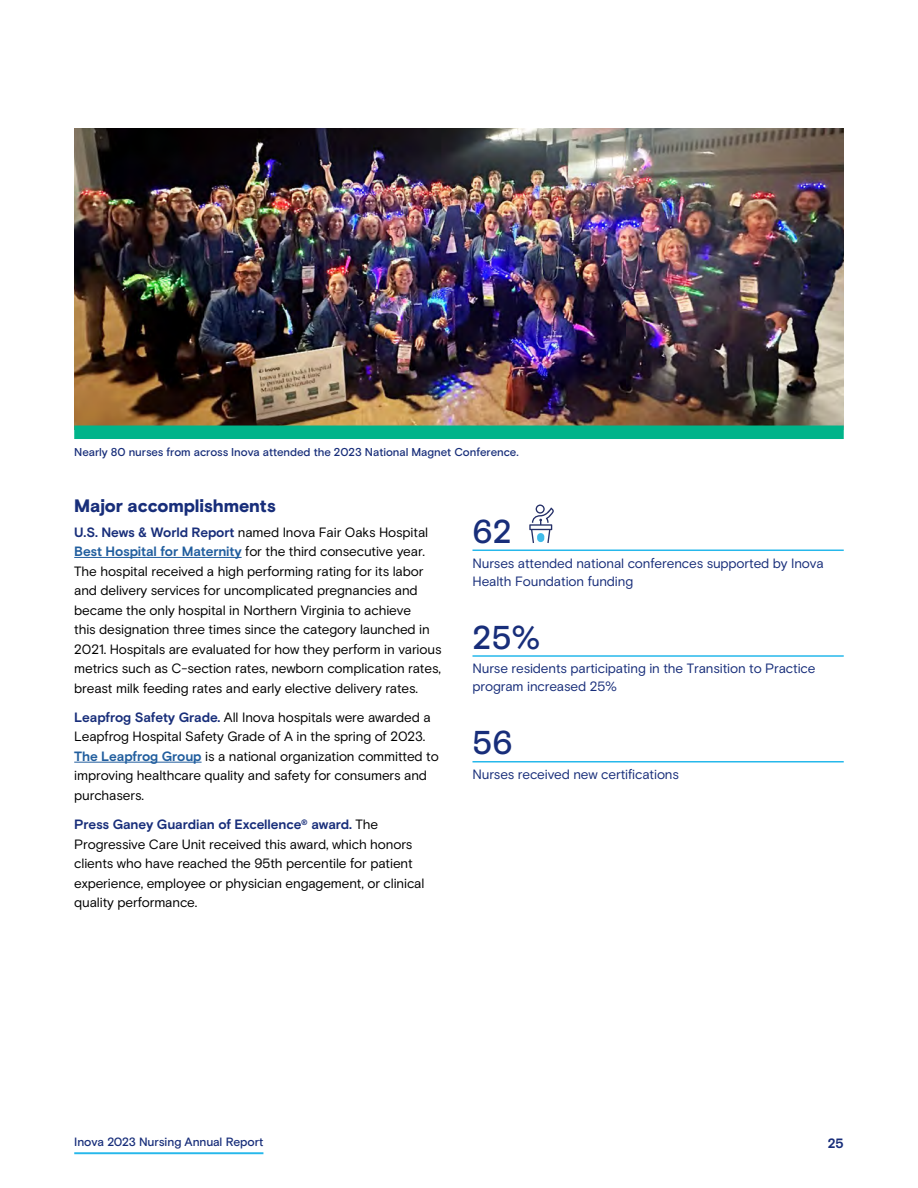
<style>
.page{position:relative;width:918px;height:1188px;background:#fff}
.page>*{position:absolute;margin:0;border:0;box-sizing:border-box;transform-origin:0 0}
.t1{font:500 33px "Basis Grotesque Pro";color:#182e7a}
.t2{font:900 18px "Basis Grotesque Pro";letter-spacing:-.01em;color:#182e7a}
.t3{font:13.5px/19.5px "Basis Grotesque Pro";letter-spacing:-.01em;color:#000}
.t4{font:13.5px/18px "Basis Grotesque Pro";letter-spacing:-.01em;color:#182e7a}
.t5{font:700 13.5px "Basis Grotesque Pro";color:#182e7a}
.t6{font:500 12px "Basis Grotesque Pro";letter-spacing:-.005em;color:#182e7a}
.t7{font:500 11.4px "Basis Grotesque Pro";letter-spacing:-.005em;color:#182e7a}
.s1{font-weight:700;color:#182e7a}
.s2{font-weight:700;color:#215e9e}
</style>
<div class="page">
<hr style="left:74px;top:1152px;width:189px;height:2px;background:#26b8eb">
<img style="left:74px;top:128px;width:770px;height:298px">
<div style="left:74px;top:426px;width:770px;height:13px;background:#00b48a"></div>
<hr style="left:74px;top:557px;width:168px;height:1px;background:#215e9e">
<hr style="left:74px;top:762px;width:128px;height:1px;background:#215e9e">
<svg style="left:529px;top:505px;width:25px;height:38px"></svg>
<div style="left:537px;top:533px;width:7px;height:9px;background:#3fbbe9;border-radius:4px"></div>
<hr style="left:472px;top:550px;width:372px;height:1px;background:#26b8eb">
<hr style="left:472px;top:655px;width:372px;height:2px;background:#26b8eb">
<hr style="left:472px;top:761px;width:372px;height:2px;background:#26b8eb">
<p class="t7" style="left:74px;top:446px;width:446px">Nearly 80 nurses from across Inova attended the 2023 National Magnet Conference.</p>
<h2 class="t2" style="left:74px;top:495px;width:203px">Major accomplishments</h2>
<p class="t3" style="left:74px;top:523px;width:369px"><span class="s1">U.S. News &amp; World Report</span> named Inova Fair Oaks Hospital <span class="s2">Best Hospital for Maternity</span> for the third consecutive year.<br>The hospital received a high performing rating for its labor and delivery services for uncomplicated pregnancies and became the only hospital in Northern Virginia to achieve<br>this designation three times since the category launched in 2021. Hospitals are evaluated for how they perform in various metrics such as C-section rates, newborn complication rates, breast milk feeding rates and early elective delivery rates.</p>
<p class="t3" style="left:74px;top:708px;width:366px"><span class="s1">Leapfrog Safety Grade.</span> All Inova hospitals were awarded a Leapfrog Hospital Safety Grade of A in the spring of 2023.<br><span class="s2">The Leapfrog Group</span> is a national organization committed to improving healthcare quality and safety for consumers and purchasers.</p>
<p class="t3" style="left:74px;top:815px;width:352px"><span class="s1">Press Ganey Guardian of Excellence</span><sup>®</sup> <span class="s1">award.</span> The Progressive Care Unit received this award, which honors clients who have reached the 95th percentile for patient experience, employee or physician engagement, or clinical quality performance.</p>
<h1 class="t1" style="left:472px;top:512px;width:41px">62</h1>
<p class="t4" style="left:472px;top:554px;width:353px">Nurses attended national conferences supported by Inova<br>Health Foundation funding</p>
<h1 class="t1" style="left:472px;top:618px;width:70px">25%</h1>
<p class="t4" style="left:472px;top:660px;width:345px">Nurse residents participating in the Transition to Practice program increased 25%</p>
<h1 class="t1" style="left:472px;top:723px;width:42px">56</h1>
<p class="t4" style="left:472px;top:766px;width:208px">Nurses received new certifications</p>
<p class="t6" style="left:74px;top:1134px;width:191px">Inova 2023 Nursing Annual Report</p>
<p class="t5" style="left:828px;top:1136px;width:17px">25</p>
</div>
